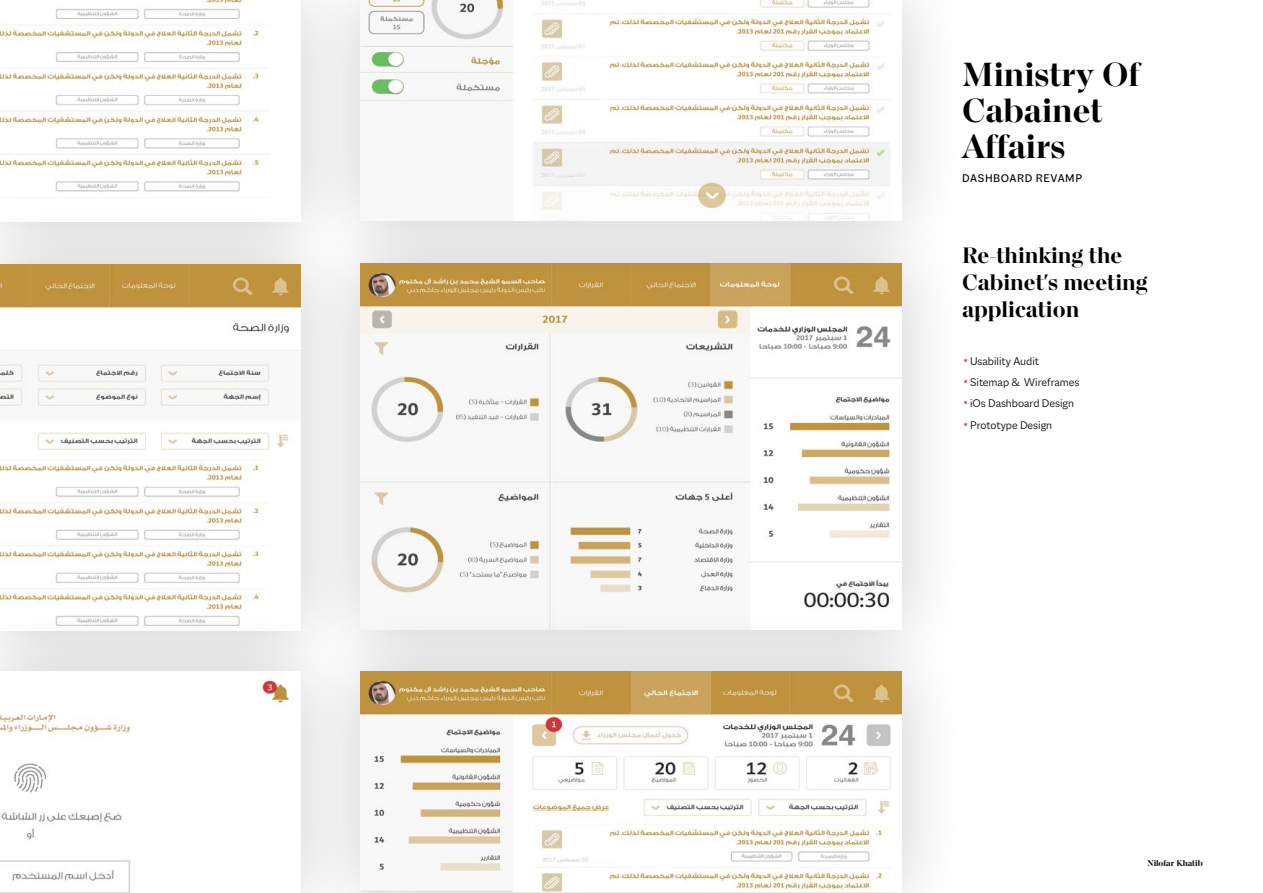
<style>
.page{position:relative;width:1263px;height:893px;background:#fff}
.page>*{position:absolute;margin:0;border:0;box-sizing:border-box;transform-origin:0 0}
.t1{font:700 36px/36px "Macklin Display";color:#000}
.t2{font:700 24px/27px "Macklin Display";color:#000}
.t3{font:300 12px "Macklin Sans";color:#000}
.t4{font:12px "Macklin Sans";letter-spacing:.05em;color:#000}
.t5{font:700 9px "Macklin Display";color:#000}
.s1{font-family:"Arial Unicode MS";font-weight:400;color:#f5474d}
</style>
<div class="page">
<div style="left:293px;top:196px;width:676px;height:501px;background:#000;opacity:.2"></div>
<img style="left:368px;top:288px;width:533px;height:316px">
<div style="left:293px;top:0;width:676px;height:288px;background:#000;opacity:.2"></div>
<img style="left:368px;top:0;width:533px;height:221px">
<div style="left:0;top:0;width:368px;height:289px;background:#eee"></div>
<img style="left:0;top:0;width:301px;height:197px">
<div style="left:0;top:197px;width:368px;height:501px;background:#000;opacity:.2"></div>
<img style="left:0;top:264px;width:301px;height:340px">
<div style="left:0;top:604px;width:368px;height:289px;background:#000;opacity:.2"></div>
<img style="left:0;top:671px;width:293px;height:222px">
<div style="left:293px;top:604px;width:676px;height:289px;background:#000;opacity:.2"></div>
<img style="left:361px;top:671px;width:540px;height:221px">
<p class="t1" style="left:962px;top:56px;width:179px">Ministry Of<br>Cabainet<br>Affairs</p>
<p class="t4" style="left:962px;top:172px;width:121px">DASHBOARD REVAMP</p>
<p class="t2" style="left:962px;top:242px;width:187px">Re-thinking the<br>Cabinet s' meeting application</p>
<p class="t3" style="left:962px;top:355px;width:78px"><span class="s1">▪</span>Usability Audit</p>
<p class="t3" style="left:962px;top:376px;width:119px"><span class="s1">▪</span>Sitemap &amp; Wireframes</p>
<p class="t3" style="left:962px;top:397px;width:113px"><span class="s1">▪</span>iOs Dashboard Design</p>
<p class="t3" style="left:962px;top:418px;width:91px"><span class="s1">▪</span>Prototype Design</p>
<p class="t5" style="left:1147px;top:858px;width:57px">Nilofar Khatib</p>
</div>
